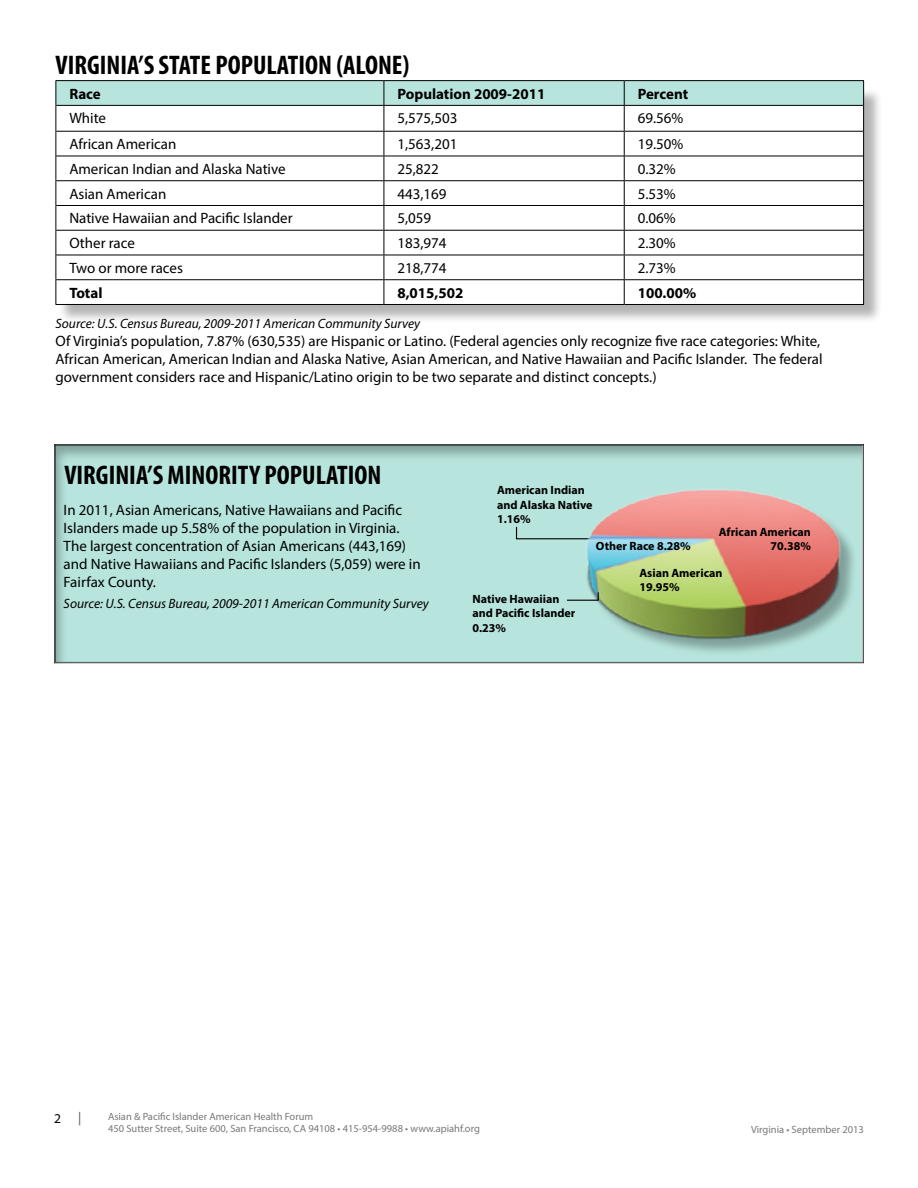
<style>
.page{position:relative;width:918px;height:1188px;background:#fff}
.page>*{position:absolute;margin:0;border:0;box-sizing:border-box;transform-origin:0 0}
.t1{font:700 condensed 27px "Myriad Pro";color:#000}
.t2{font:15px/18px "Myriad Pro";color:#000}
.t3{font:700 15px "Myriad Pro";color:#000}
.t4{font:italic 13.5px "Myriad Pro";color:#000}
.t5{font:13.5px "Myriad Pro";color:#000}
.t6{font:13.5px "Myriad Pro";color:#58595b}
.t7{font:700 12px/14.4px "Myriad Pro";color:#000}
.t8{font:10.5px/12.6px "Myriad Pro";color:#77787b}
</style>
<div class="page">
<div style="left:58px;top:88px;width:824px;height:235px;background:#000;opacity:.3"></div>
<hr style="left:56px;top:80px;width:328px;height:1px;background:#000">
<hr style="left:384px;top:80px;width:240px;height:1px;background:#000">
<hr style="left:624px;top:80px;width:240px;height:1px;background:#000">
<hr style="left:56px;top:304px;width:328px;height:1px;background:#000">
<hr style="left:384px;top:304px;width:240px;height:1px;background:#000">
<hr style="left:624px;top:304px;width:240px;height:1px;background:#000">
<svg style="left:56px;top:81px;width:808px;height:223px"></svg>
<div style="left:40px;top:432px;width:838px;height:232px;background:#000;opacity:.3"></div>
<svg style="left:515px;top:526px;width:49px;height:14px"></svg>
<div style="left:564px;top:473px;width:298px;height:189px;background:#b7e5dd"></div>
<img style="left:579px;top:489px;width:269px;height:163px">
<svg style="left:567px;top:591px;width:32px;height:10px"></svg>
<h1 class="t1" style="left:56px;top:48px;width:356px">VIRGINIA’S STATE POPULATION (ALONE)</h1>
<p class="t3" style="left:69px;top:84px;width:33px">Race</p>
<p class="t3" style="left:397px;top:84px;width:149px">Population 2009-2011</p>
<p class="t3" style="left:638px;top:84px;width:52px">Percent</p>
<p class="t2" style="left:69px;top:109px;width:38px">White</p>
<p class="t2" style="left:397px;top:109px;width:61px">5,575,503</p>
<p class="t2" style="left:638px;top:109px;width:47px">69.56%</p>
<p class="t2" style="left:69px;top:135px;width:109px">African American</p>
<p class="t2" style="left:397px;top:135px;width:61px">1,563,201</p>
<p class="t2" style="left:638px;top:135px;width:47px">19.50%</p>
<p class="t2" style="left:69px;top:160px;width:218px">American Indian and Alaska Native</p>
<p class="t2" style="left:397px;top:160px;width:43px">25,822</p>
<p class="t2" style="left:638px;top:160px;width:40px">0.32%</p>
<p class="t2" style="left:69px;top:184px;width:99px">Asian American</p>
<p class="t2" style="left:397px;top:184px;width:51px">443,169</p>
<p class="t2" style="left:638px;top:184px;width:40px">5.53%</p>
<p class="t2" style="left:69px;top:209px;width:225px">Native Hawaiian and Pacific Islander</p>
<p class="t2" style="left:397px;top:209px;width:35px">5,059</p>
<p class="t2" style="left:638px;top:209px;width:40px">0.06%</p>
<p class="t2" style="left:69px;top:234px;width:67px">Other race</p>
<p class="t2" style="left:397px;top:234px;width:51px">183,974</p>
<p class="t2" style="left:638px;top:234px;width:40px">2.30%</p>
<p class="t2" style="left:69px;top:259px;width:115px">Two or more races</p>
<p class="t2" style="left:397px;top:259px;width:51px">218,774</p>
<p class="t2" style="left:638px;top:259px;width:40px">2.73%</p>
<p class="t3" style="left:69px;top:283px;width:35px">Total</p>
<p class="t3" style="left:397px;top:283px;width:67px">8,015,502</p>
<p class="t3" style="left:638px;top:283px;width:60px">100.00%</p>
<p class="t4" style="left:56px;top:315px;width:366px">Source: U.S. Census Bureau, 2009-2011 American Community Survey</p>
<p class="t2" style="left:56px;top:332px;width:769px">Of Virginia’s population, 7.87% (630,535) are Hispanic or Latino. (Federal agencies only recognize five race categories: White,<br>African American, American Indian and Alaska Native, Asian American, and Native Hawaiian and Pacific Islander. The federal government considers race and Hispanic/Latino origin to be two separate and distinct concepts.)</p>
<h1 class="t1" style="left:64px;top:458px;width:319px">VIRGINIA’S MINORITY POPULATION</h1>
<p class="t2" style="left:64px;top:501px;width:359px">In 2011, Asian Americans, Native Hawaiians and Pacific Islanders made up 5.58% of the population in Virginia.<br>The largest concentration of Asian Americans (443,169) and Native Hawaiians and Pacific Islanders (5,059) were in Fairfax County.</p>
<p class="t4" style="left:64px;top:596px;width:367px">Source: U.S. Census Bureau, 2009-2011 American Community Survey</p>
<p class="t7" style="left:497px;top:483px;width:97px">American Indian and Alaska Native<br>1.16%</p>
<p class="t7" style="left:719px;top:524px;width:94px">African American</p>
<p class="t7" style="left:596px;top:539px;width:96px">Other Race 8.28%</p>
<p class="t7" style="left:771px;top:539px;width:42px">70.38%</p>
<p class="t7" style="left:472px;top:591px;width:104px">Native Hawaiian and Pacific Islander<br>0.23%</p>
<p class="t7" style="left:639px;top:565px;width:85px">Asian American<br>19.95%</p>
<p class="t5" style="left:54px;top:1111px;width:8px">2</p>
<p class="t6" style="left:78px;top:1109px;width:5px">|</p>
<p class="t8" style="left:108px;top:1110px;width:373px">Asian &amp; Pacific Islander American Health Forum<br>450 Sutter Street, Suite 600, San Francisco, CA 94108 • 415-954-9988 • www.apiahf.org</p>
<p class="t8" style="left:751px;top:1124px;width:114px">Virginia • September 2013</p>
</div>
